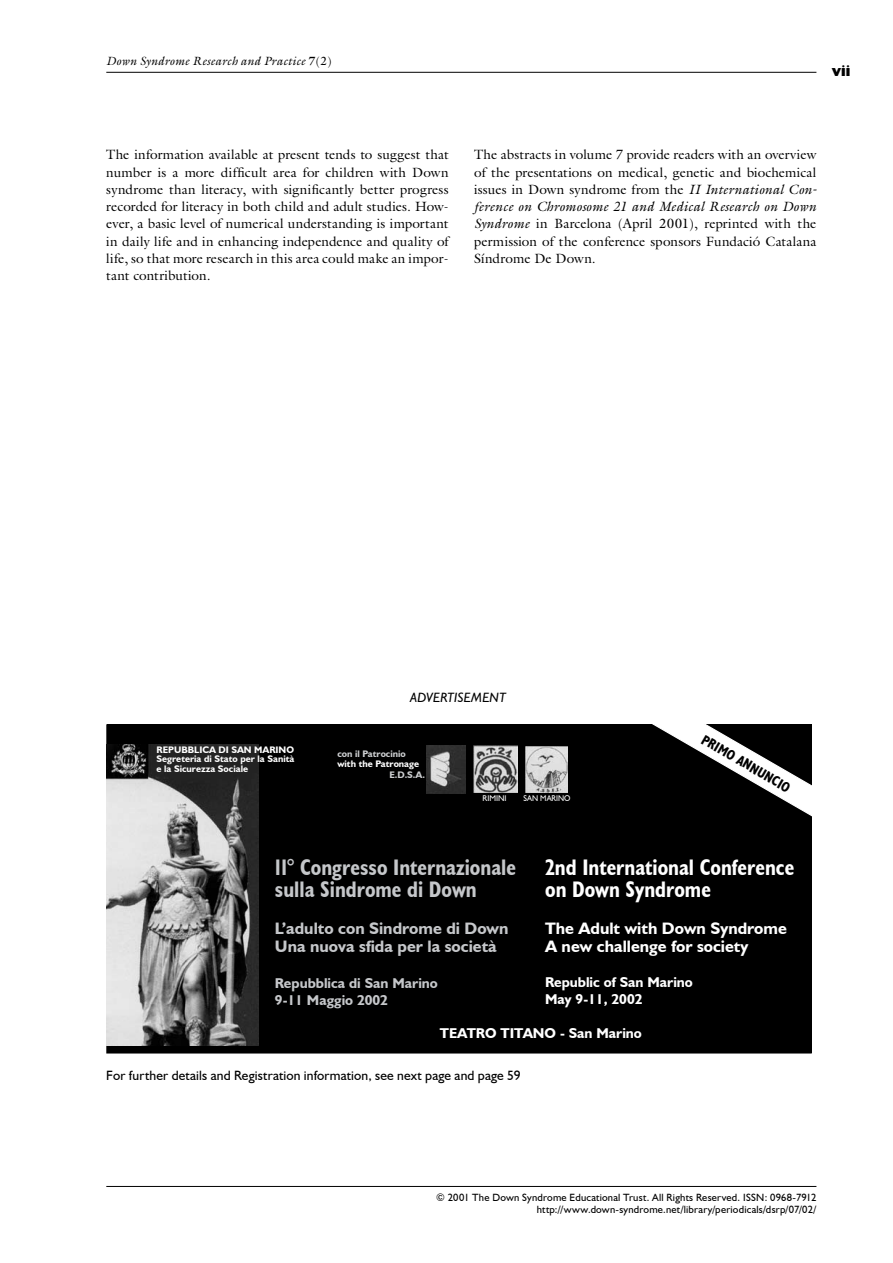
<style>
.page{position:relative;width:893px;height:1263px;background:#fff}
.page>*{position:absolute;margin:0;border:0;box-sizing:border-box;transform-origin:0 0}
.t1{font:700 condensed 22.5px/21.3px "Humanist 521 BT";color:#c5c7ca}
.t2{font:700 condensed 22.5px/21.3px "Humanist 521 BT";color:#fff}
.t3{font:700 16.65px/17.1px "Humanist 521 BT";color:#c5c7ca}
.t4{font:700 16.65px/17.1px "Humanist 521 BT";color:#fff}
.t5{font:800 15px "Humanist 521 BT";color:#000}
.t6{font:700 14.25px/17.1px "Humanist 521 BT";color:#fff}
.t7{font:700 14.25px/17.1px "Humanist 521 BT";color:#c5c7ca}
.t8{font:700 condensed 14.25px "Humanist 521 BT";color:#000}
.t9{font:13.5px/17.2px "Galliard";letter-spacing:.01em;color:#000;text-align:justify}
.t10{font:13.5px "Humanist 521 BT";letter-spacing:.01em;color:#000}
.t11{font:italic 13.5px "Humanist 521 BT";letter-spacing:.01em;color:#000}
.t12{font:italic 12px "Galliard";letter-spacing:.015em;color:#000}
.t13{font:10.5px/12.6px "Humanist 521 BT";letter-spacing:.02em;color:#000;text-align:right}
.t14{font:700 9.45px/9.4px "Humanist 521 BT";color:#fff;text-align:justify}
.t15{font:700 9.45px "Humanist 521 BT";color:#ced0d2}
.t16{font:700 9.45px "Humanist 521 BT";color:#ccced0}
.t17{font:8.25px "Humanist 521 BT";color:#fff;scale:.95 1}
.t18{font:8.25px "Humanist 521 BT";color:#fff}
.s1{font-weight:700;font-style:normal}
.s2{font-style:normal}
.s3{font-style:italic}
</style>
<div class="page">
<hr style="left:106px;top:72px;width:710px;height:1px;background:#000">
<hr style="left:106px;top:1186px;width:710px;height:1px;background:#000">
<div style="left:107px;top:725px;width:704px;height:328px;background:#000"></div>
<svg style="left:647px;top:724px;width:165px;height:105px"></svg>
<img style="left:106px;top:745px;width:152px;height:300px">
<img style="left:526px;top:746px;width:42px;height:46px">
<img style="left:473px;top:745px;width:44px;height:47px">
<img style="left:426px;top:745px;width:40px;height:49px">
<p class="t12" style="left:106px;top:53px;width:227px">Down Syndrome Research and Practice <span class="s1">7</span><span class="s2">(2)</span></p>
<p class="t5" style="left:832px;top:61px;width:20px">vii</p>
<p class="t9" style="left:106px;top:146px;width:344px">The information available at present tends to suggest that number is a more difficult area for children with Down syndrome than literacy, with significantly better progress recorded for literacy in both child and adult studies. How&shy;ever, a basic level of numerical understanding is important in daily life and in enhancing independence and quality of life, so that more research in this area could make an impor&shy;tant contribution.</p>
<p class="t9" style="left:474px;top:146px;width:344px">The abstracts in volume 7 provide readers with an overview of the presentations on medical, genetic and biochemical issues in Down syndrome from the <span class="s3">II International Con&shy;ference on Chromosome 21 and Medical Research on Down Syndrome</span> in Barcelona (April 2001), reprinted with the permission of the conference sponsors Fundació Catalana Síndrome De Down.</p>
<p class="t11" style="left:410px;top:689px;width:98px">ADVERTISEMENT</p>
<p class="t14" style="left:157px;top:744px;width:139px">REPUBBLICA DI SAN MARINO Segreteria di Stato per la Sanità e la Sicurezza Sociale</p>
<p class="t15" style="left:337px;top:747px;width:70px">con il Patrocinio</p>
<p class="t14" style="left:337px;top:759px;width:83px">with the Patronage</p>
<p class="t16" style="left:389px;top:769px;width:37px">E.D.S.A.</p>
<p class="t18" style="left:483px;top:793px;width:26px">RIMINI</p>
<p class="t17" style="left:524px;top:793px;width:51px">SAN MARINO</p>
<p class="t8" style="left:707px;top:731px;width:102px;rotate:30deg">PRIMO ANNUNCIO</p>
<h1 class="t1" style="left:275px;top:856px;width:243px">11° Congresso Internazionale sulla Sindrome di Down</h1>
<p class="t3" style="left:275px;top:920px;width:235px">L’adulto con Sindrome di Down<br>Una nuova sfida per la società</p>
<p class="t7" style="left:275px;top:974px;width:164px">Repubblica di San Marino<br>9-11 Maggio 2002</p>
<h1 class="t2" style="left:545px;top:856px;width:251px">2nd International Conference on Down Syndrome</h1>
<p class="t4" style="left:545px;top:920px;width:243px">The Adult with Down Syndrome<br>A new challenge for society</p>
<p class="t6" style="left:545px;top:973px;width:149px">Republic of San Marino<br>May 9-11, 2002</p>
<p class="t6" style="left:440px;top:1024px;width:203px">TEATRO TITANO - San Marino</p>
<p class="t10" style="left:106px;top:1067px;width:416px">For further details and Registration information, see next page and page 59</p>
<p class="t13" style="left:436px;top:1191px;width:382px">© 2001 The Down Syndrome Educational Trust. All Rights Reserved. ISSN: 0968-7912 http://www.down-syndrome.net/library/periodicals/dsrp/07/02/</p>
</div>
